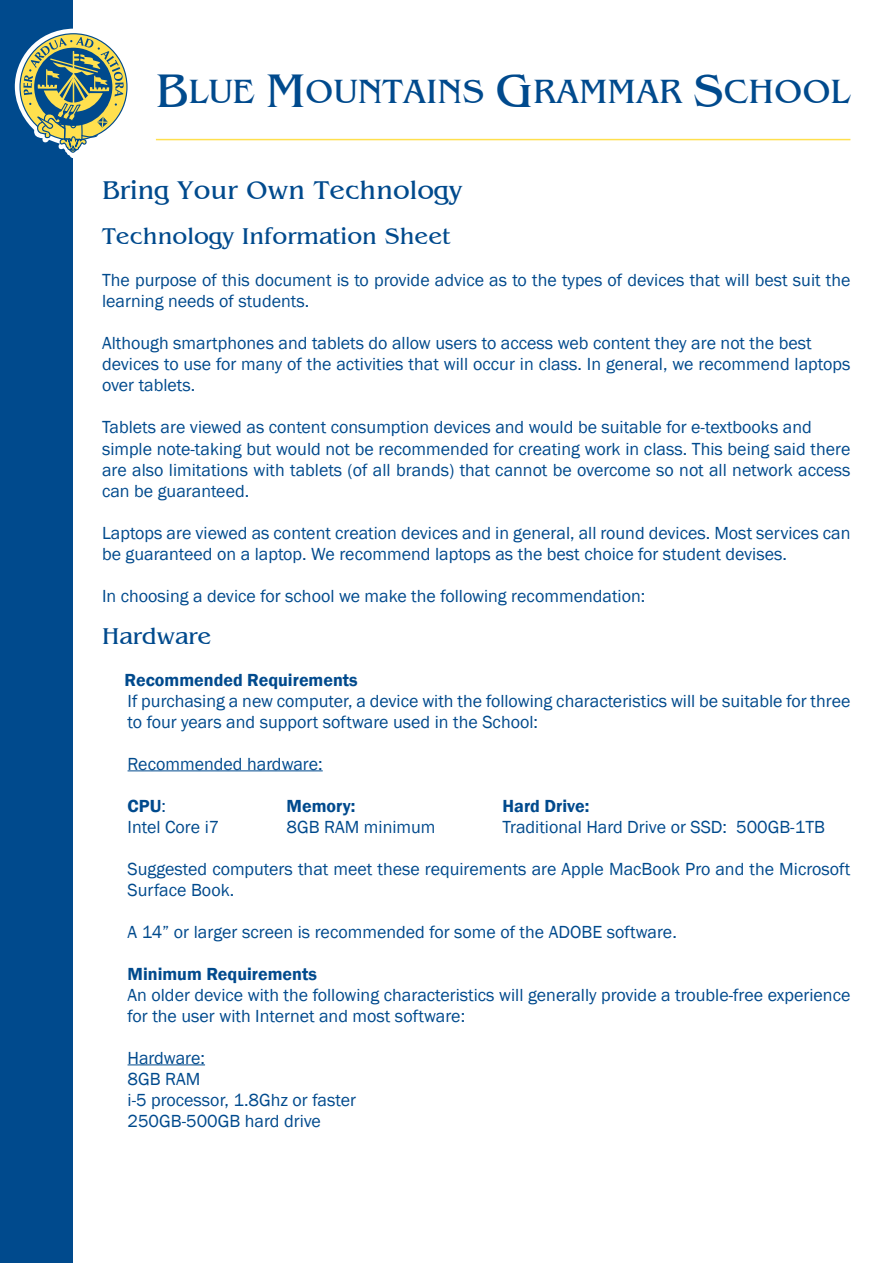
<style>
.page{position:relative;width:893px;height:1263px;background:#fff}
.page>*{position:absolute;margin:0;border:0;box-sizing:border-box;transform-origin:0 0}
.t1{font:35.4px "AG Benguiat Cyr";color:#004a8d}
.t2{font:27px "AG Benguiat Cyr";color:#004a8d}
.t3{font:24px "AG Benguiat Cyr";color:#004a8d}
.t4{font:18px/21px "Franklin Gothic";color:#004a8d}
.t5{font:600 18px "Franklin Gothic";color:#004a8d}
.s1{font-size:49.5px}
.s2{font-weight:400}
</style>
<div class="page">
<hr style="left:156px;top:139px;width:694px;height:1px;background:#ffe04e">
<div style="left:0;top:0;width:72px;height:1263px;background:#004a8d"></div>
<svg style="left:15px;top:28px;width:113px;height:130px"></svg>
<hr style="left:128px;top:770px;width:195px;height:1px;background:#004a8d">
<hr style="left:128px;top:1064px;width:77px;height:1px;background:#004a8d">
<h1 class="t1" style="left:156px;top:73px;width:696px"><span class="s1">B</span>LUE <span class="s1">M</span>OUNTAINS <span class="s1">G</span>RAMMAR <span class="s1">S</span>CHOOL</h1>
<h2 class="t2" style="left:102px;top:177px;width:362px">Bring Your Own Technology</h2>
<h3 class="t3" style="left:102px;top:224px;width:350px">Technology Information Sheet</h3>
<p class="t4" style="left:102px;top:270px;width:750px">The purpose of this document is to provide advice as to the types of devices that will best suit the learning needs of students.</p>
<p class="t4" style="left:102px;top:333px;width:750px">Although smartphones and tablets do allow users to access web content they are not the best devices to use for many of the activities that will occur in class. In general, we recommend laptops over tablets.</p>
<p class="t4" style="left:102px;top:417px;width:750px">Tablets are viewed as content consumption devices and would be suitable for e-textbooks and simple note-taking but would not be recommended for creating work in class. This being said there are also limitations with tablets (of all brands) that cannot be overcome so not all network access can be guaranteed.</p>
<p class="t4" style="left:102px;top:522px;width:750px">Laptops are viewed as content creation devices and in general, all round devices. Most services can be guaranteed on a laptop. We recommend laptops as the best choice for student devises.</p>
<p class="t4" style="left:102px;top:585px;width:545px">In choosing a device for school we make the following recommendation:</p>
<h3 class="t3" style="left:102px;top:623px;width:111px">Hardware</h3>
<p class="t5" style="left:125px;top:668px;width:235px">Recommended Requirements</p>
<p class="t4" style="left:128px;top:690px;width:724px">If purchasing a new computer, a device with the following characteristics will be suitable for three to four years and support software used in the School:</p>
<p class="t4" style="left:128px;top:753px;width:197px">Recommended hardware:</p>
<p class="t5" style="left:128px;top:794px;width:40px">CPU<span class="s2">:</span></p>
<p class="t5" style="left:287px;top:794px;width:70px">Memory:</p>
<p class="t5" style="left:503px;top:794px;width:88px">Hard Drive:</p>
<p class="t4" style="left:128px;top:816px;width:93px">Intel Core i7</p>
<p class="t4" style="left:287px;top:816px;width:151px">8GB RAM minimum</p>
<p class="t4" style="left:503px;top:816px;width:324px">Traditional Hard Drive or SSD: 500GB-1TB</p>
<p class="t4" style="left:128px;top:858px;width:724px">Suggested computers that meet these requirements are Apple MacBook Pro and the Microsoft<br>Surface Book.</p>
<p class="t4" style="left:128px;top:921px;width:551px">A 14” or larger screen is recommended for some of the ADOBE software.</p>
<p class="t5" style="left:128px;top:962px;width:191px">Minimum Requirements</p>
<p class="t4" style="left:128px;top:984px;width:724px">An older device with the following characteristics will generally provide a trouble-free experience for the user with Internet and most software:</p>
<p class="t4" style="left:128px;top:1047px;width:230px">Hardware:<br>8GB RAM<br>i-5 processor, 1.8Ghz or faster<br>250GB-500GB hard drive</p>
</div>
